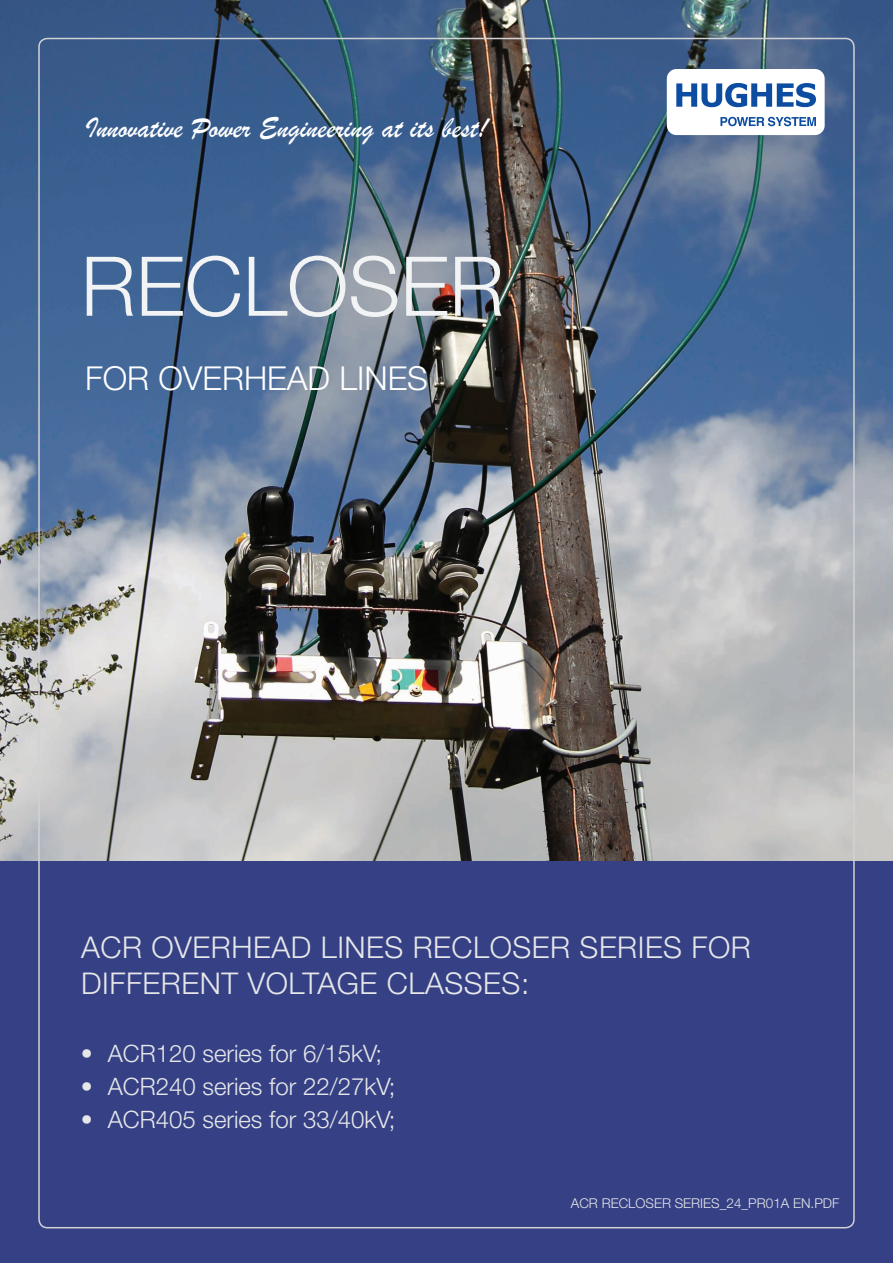
<style>
.page{position:relative;width:893px;height:1263px;background:#fff}
.page>*{position:absolute;margin:0;border:0;box-sizing:border-box;transform-origin:0 0}
.t1{font:300 82.5px "Helvetica Neue";color:#f2f3f4}
.t2{font:300 33px "Helvetica Neue";color:#fff}
.t3{font:300 30px/36px "Helvetica Neue";letter-spacing:.015em;color:#e6e7e9}
.t4{font:30px "Brush Script";color:#fff}
.t5{font:300 24px "Helvetica Neue";color:#e6e7e9}
.t6{font:300 13.5px "Helvetica Neue";color:#e6e7e9}
</style>
<div class="page">
<img style="left:0;top:0;width:893px;height:861px">
<div style="left:0;top:861px;width:893px;height:401px;background:#364185"></div>
<div style="left:667px;top:69px;width:158px;height:66px;background:#fff;border-radius:10px"></div>
<svg style="left:676px;top:83px;width:140px;height:24px"></svg>
<svg style="left:720px;top:117px;width:96px;height:9px"></svg>
<p class="t4" style="left:85px;top:109px;width:404px">Innovative Power Engineering at its best!</p>
<h1 class="t1" style="left:81px;top:236px;width:425px">RECLOSER</h1>
<h2 class="t2" style="left:85px;top:358px;width:344px">FOR OVERHEAD LINES</h2>
<p class="t3" style="left:81px;top:929px;width:671px">ACR OVERHEAD LINES RECLOSER SERIES FOR<br>DIFFERENT VOLTAGE CLASSES:</p>
<p class="t5" style="left:81px;top:1038px;width:303px">• ACR120 series for 6/15kV;</p>
<p class="t5" style="left:81px;top:1071px;width:316px">• ACR240 series for 22/27kV;</p>
<p class="t5" style="left:81px;top:1104px;width:316px">• ACR405 series for 33/40kV;</p>
<p class="t6" style="left:571px;top:1195px;width:270px">ACR RECLOSER SERIES_24_PR01A EN.PDF</p>
</div>
